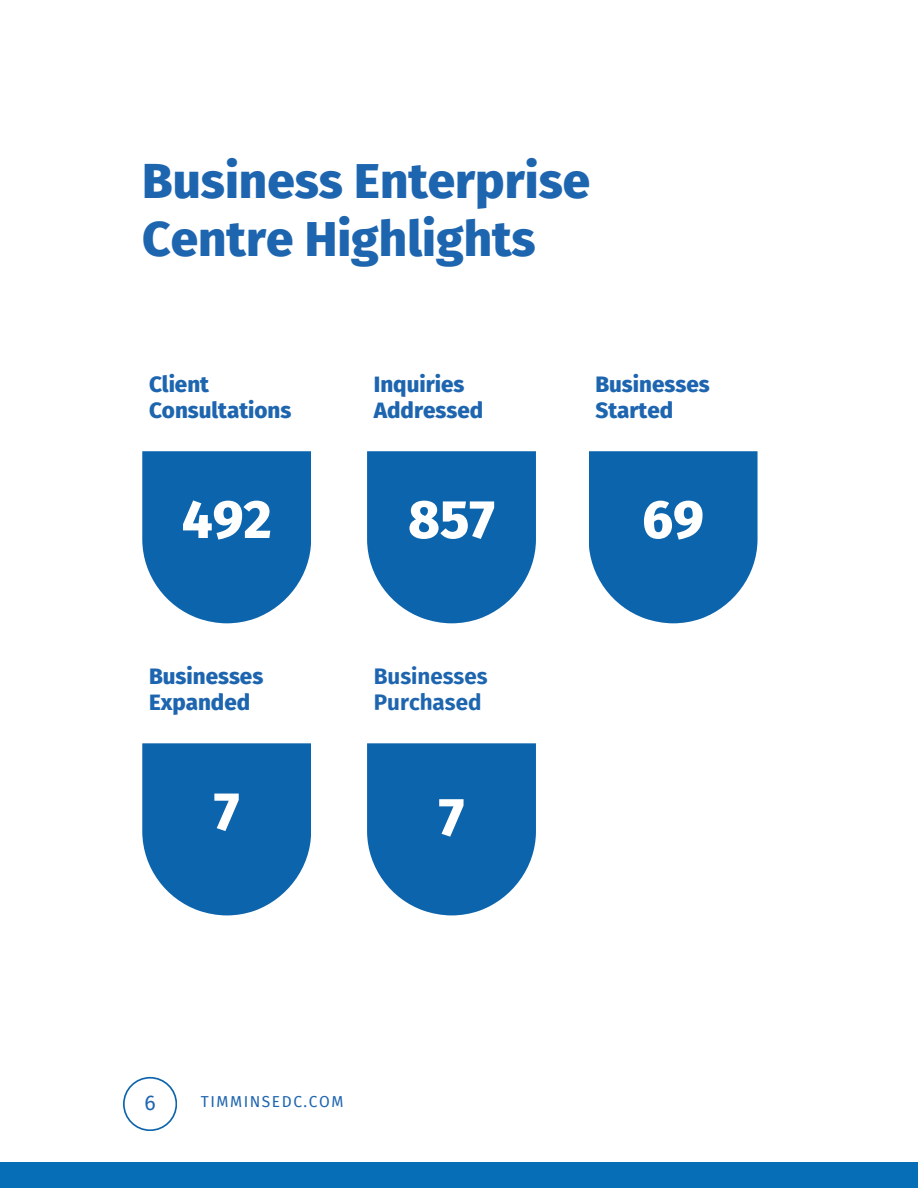
<style>
.page{position:relative;width:918px;height:1188px;background:#fff}
.page>*{position:absolute;margin:0;border:0;box-sizing:border-box;transform-origin:0 0}
.t1{font:800 53.85px "Fira Sans";color:#fff}
.t2{font:800 49.35px/58.5px "Fira Sans";color:#1e65b0}
.t3{font:800 22.35px/25.8px "Fira Sans";color:#1e65b0}
.t4{font:700 22.35px/25.8px "Fira Sans";color:#1e65b0}
.t5{font:21.15px "Fira Sans";color:#1e65b0}
.t6{font:15.45px "Fira Sans";letter-spacing:.1em;color:#1e65b0}
</style>
<div class="page">
<svg style="left:142px;top:451px;width:169px;height:172px;background:#2574b5"></svg>
<svg style="left:142px;top:743px;width:169px;height:172px;background:#2574b5"></svg>
<svg style="left:367px;top:451px;width:169px;height:172px;background:#2574b5"></svg>
<svg style="left:367px;top:743px;width:169px;height:172px;background:#2574b5"></svg>
<svg style="left:589px;top:451px;width:169px;height:172px;background:#2574b5"></svg>
<svg style="left:123px;top:1077px;width:54px;height:54px"></svg>
<div style="left:0;top:1163px;width:918px;height:25px;background:#066eb6"></div>
<h2 class="t2" style="left:142px;top:147px;width:449px">Business Enterprise<br>Centre Highlights</h2>
<p class="t3" style="left:149px;top:369px;width:144px">Client<br>Consultations</p>
<h1 class="t1" style="left:182px;top:472px;width:91px">492</h1>
<p class="t3" style="left:149px;top:662px;width:116px">Businesses<br>Expanded</p>
<h1 class="t1" style="left:214px;top:764px;width:27px">7</h1>
<p class="t3" style="left:374px;top:369px;width:111px">Inquiries<br>Addressed</p>
<h1 class="t1" style="left:408px;top:472px;width:88px">857</h1>
<p class="t4" style="left:374px;top:662px;width:115px">Businesses<br>Purchased</p>
<h1 class="t1" style="left:439px;top:770px;width:27px">7</h1>
<p class="t3" style="left:595px;top:369px;width:116px">Businesses<br>Started</p>
<h1 class="t1" style="left:642px;top:472px;width:63px">69</h1>
<p class="t5" style="left:144px;top:1087px;width:13px">6</p>
<p class="t6" style="left:201px;top:1090px;width:144px">TIMMINSEDC.COM</p>
</div>
